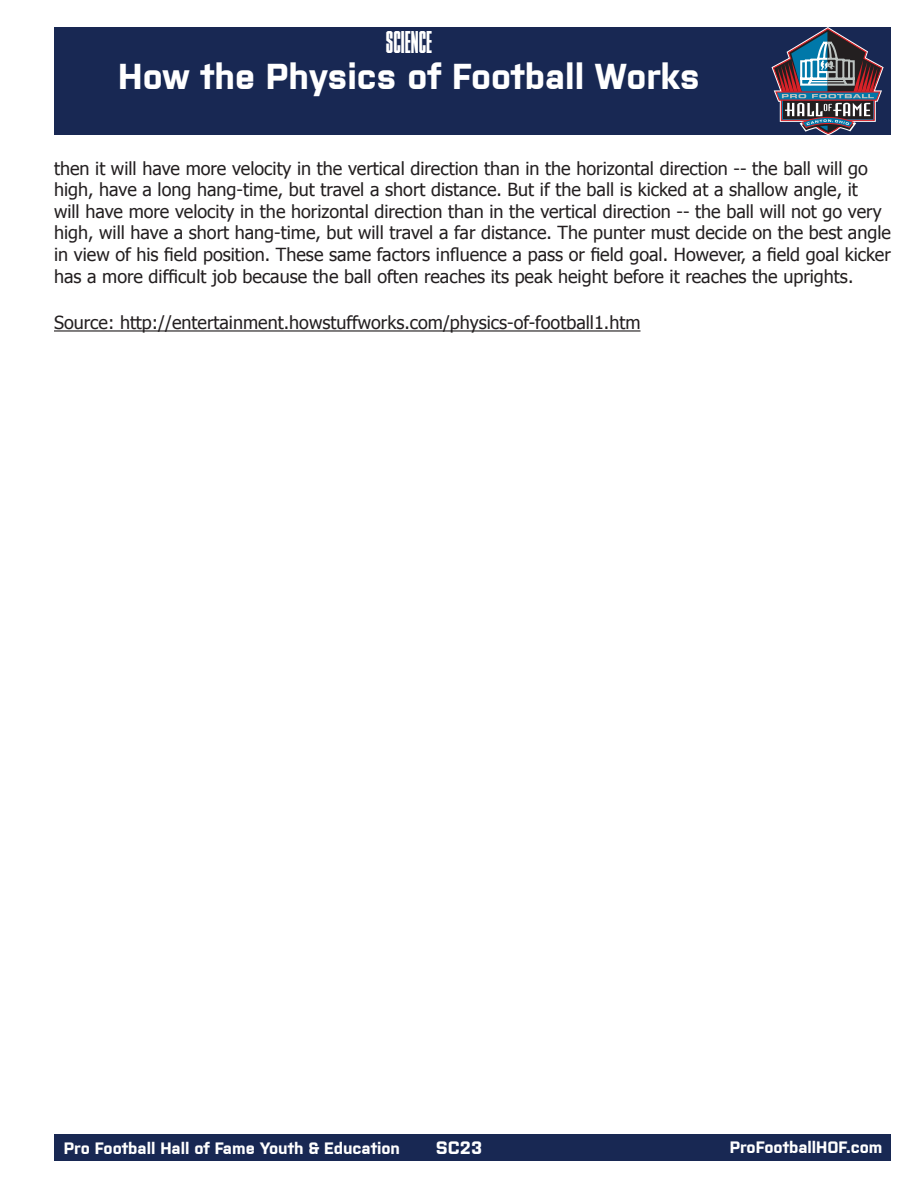
<style>
.page{position:relative;width:918px;height:1188px;background:#fff}
.page>*{position:absolute;margin:0;border:0;box-sizing:border-box;transform-origin:0 0}
.t1{font:700 36px "Purista";color:#fff}
.t2{font:30px "TIMMONSNY";color:#fff}
.t3{font:18px/21.6px "Tahoma";color:#231f20}
.t4{font:700 18px "Purista";color:#fff}
.t5{font:700 16.5px "Purista";color:#fff}
</style>
<div class="page">
<div style="left:54px;top:1134px;width:837px;height:27px;background:#182853"></div>
<div style="left:54px;top:27px;width:837px;height:108px;background:#182853"></div>
<svg style="left:771px;top:27px;width:113px;height:108px"></svg>
<hr style="left:54px;top:330px;width:587px;height:2px;background:#231f20">
<h2 class="t2" style="left:386px;top:26px;width:48px">SCIEnCE</h2>
<p class="t1" style="left:118px;top:50px;width:583px">How the Physics of Football Works</p>
<p class="t3" style="left:54px;top:157px;width:839px">then it will have more velocity in the vertical direction than in the horizontal direction -- the ball will go high, have a long hang-time, but travel a short distance. But if the ball is kicked at a shallow angle, it<br>will have more velocity in the horizontal direction than in the vertical direction -- the ball will not go very high, will have a short hang-time, but will travel a far distance. The punter must decide on the best angle in view of his field position. These same factors influence a pass or field goal. However, a field goal kicker has a more difficult job because the ball often reaches its peak height before it reaches the uprights.</p>
<p class="t3" style="left:54px;top:311px;width:588px">Source: http://entertainment.howstuffworks.com/physics-of-football1.htm</p>
<p class="t5" style="left:64px;top:1136px;width:338px">Pro Football Hall of Fame Youth &amp; Education</p>
<p class="t4" style="left:436px;top:1135px;width:48px">SC23</p>
<p class="t5" style="left:730px;top:1135px;width:154px">ProFootballHOF.com</p>
</div>
